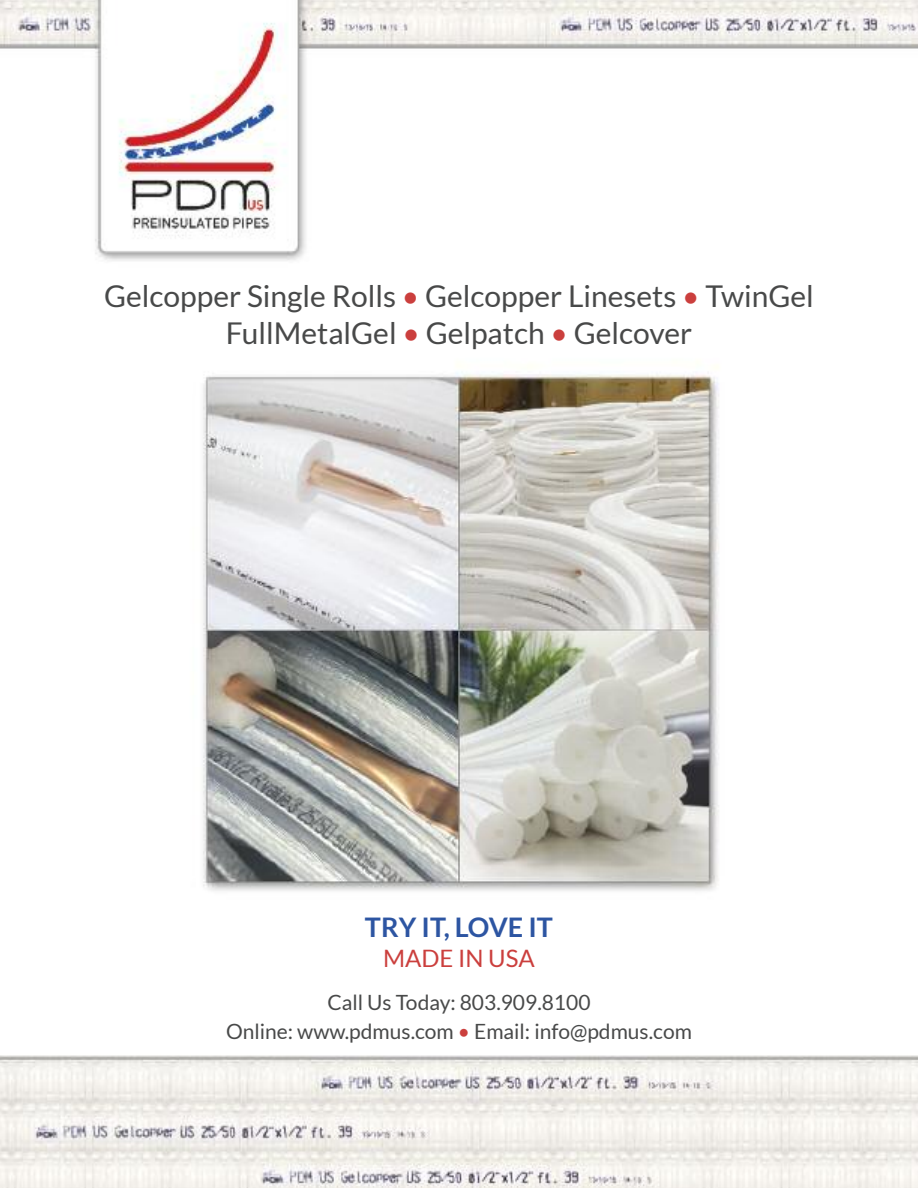
<style>
.page{position:relative;width:918px;height:1188px;background:#fff}
.page>*{position:absolute;margin:0;border:0;box-sizing:border-box;transform-origin:0 0}
.t1{font:30px/37.5px "Lato";color:#484949;text-align:center}
.t2{font:700 27px "Lato";color:#2d55a2}
.t3{font:24px "Lato";color:#cb3f3d}
.t4{font:21px/28.5px "Lato";color:#484949;text-align:center}
.s1{color:#cb3f3d}
</style>
<div class="page">
<img style="left:0;top:0;width:918px;height:1188px">
<p class="t1" style="left:104px;top:276px;width:711px">Gelcopper Single Rolls <span class="s1">•</span> Gelcopper Linesets <span class="s1">•</span> TwinGel<br>FullMetalGel <span class="s1">•</span> Gelpatch <span class="s1">•</span> Gelcover</p>
<p class="t2" style="left:365px;top:910px;width:190px">TRY IT, LOVE IT</p>
<p class="t3" style="left:383px;top:943px;width:153px">MADE IN USA</p>
<p class="t4" style="left:226px;top:988px;width:467px">Call Us Today: 803.909.8100<br>Online: www.pdmus.com <span class="s1">•</span> Email: info@pdmus.com</p>
</div>
